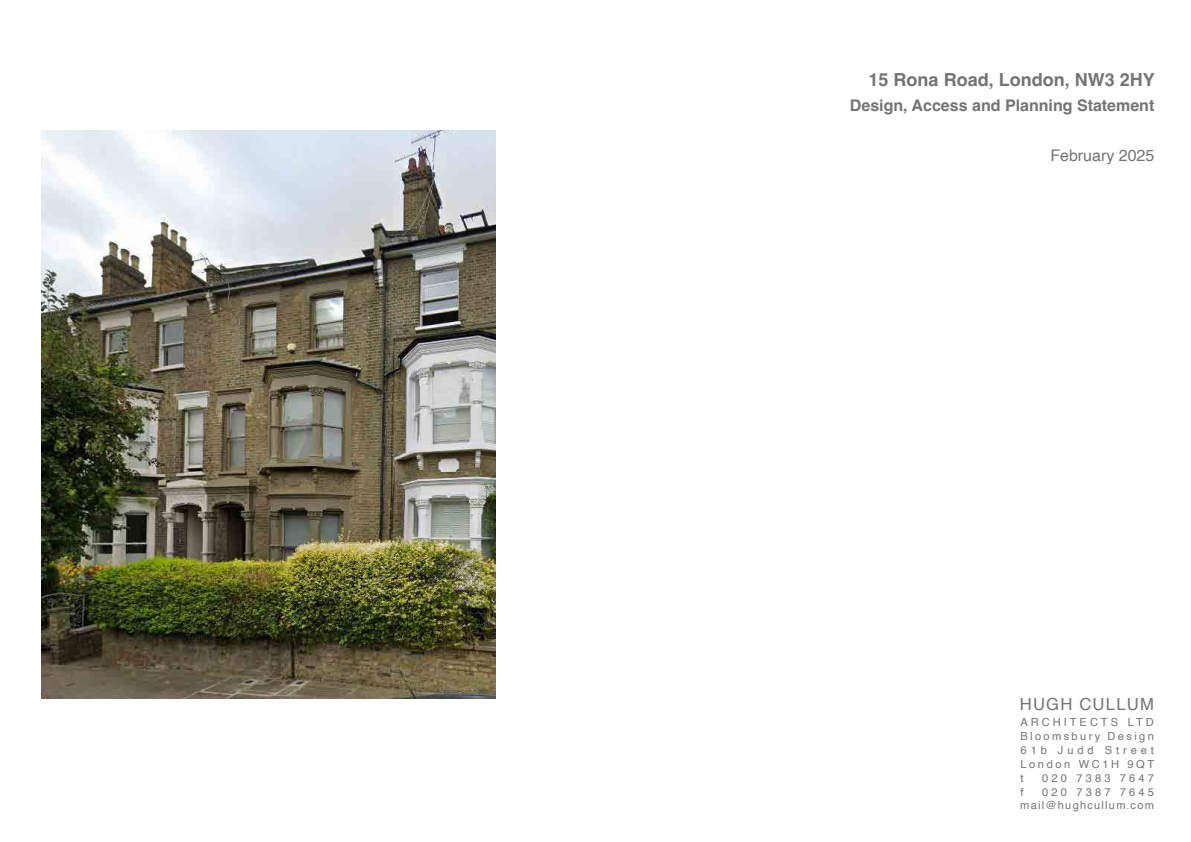
<style>
.page{position:relative;width:1191px;height:842px;background:#fff}
.page>*{position:absolute;margin:0;border:0;box-sizing:border-box;transform-origin:0 0}
.t1{font:700 18px "Helvetica";color:#767473}
.t2{font:16.6px "Helvetica";letter-spacing:.075em;color:#767473}
.t3{font:700 16px "Helvetica";color:#767473}
.t4{font:16px "Helvetica";color:#767473}
.t5{font:11.1px/14px "Helvetica";letter-spacing:.235em;color:#767473;text-align:justify}
.t6{font:11.1px/13.3px "Helvetica";letter-spacing:.11em;color:#767473;text-align:right}
.t7{font:11.1px "Helvetica";letter-spacing:.285em;color:#767473}
.s1{font-size:9.7px}
</style>
<div class="page">
<img style="left:41px;top:130px;width:454px;height:568px">
<h1 class="t1" style="left:868px;top:68px;width:288px">15 Rona Road, London, NW3 2HY</h1>
<h3 class="t3" style="left:850px;top:95px;width:306px">Design, Access and Planning Statement</h3>
<h3 class="t4" style="left:1050px;top:143px;width:106px">February 2025</h3>
<h2 class="t2" style="left:1019px;top:692px;width:136px">HUGH CULLUM</h2>
<p class="t5" style="left:1020px;top:715px;width:135px">ARCHITECTS LTD Bloomsbury Design 61b Judd Street London WC1H 9QT t</p>
<p class="t7" style="left:1042px;top:770px;width:113px">020 7383 7647</p>
<p class="t5" style="left:1020px;top:785px;width:5px">f</p>
<p class="t6" style="left:1020px;top:786px;width:135px">020 7387 7645 mail@hughcullum<span class="s1">.</span>com</p>
</div>
